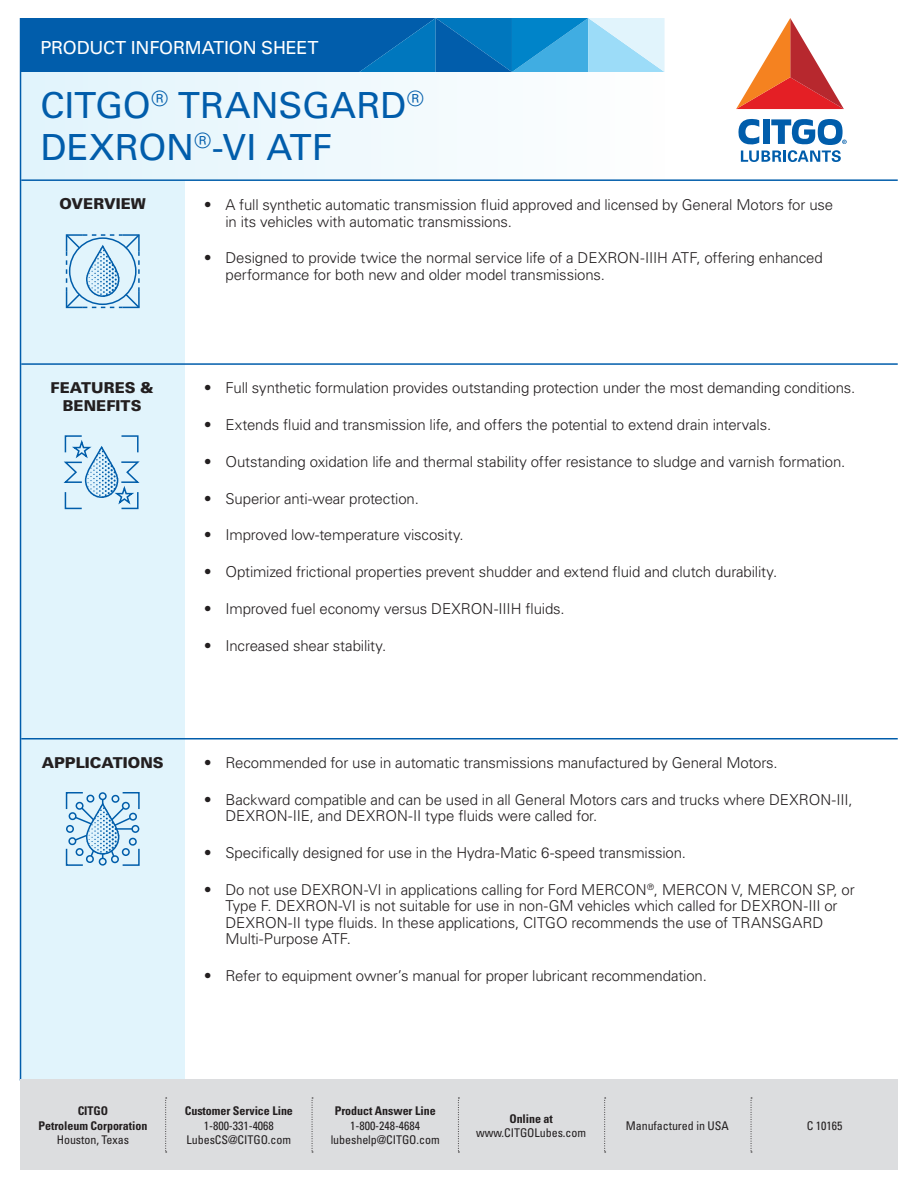
<style>
.page{position:relative;width:918px;height:1188px;background:#fff}
.page>*{position:absolute;margin:0;border:0;box-sizing:border-box;transform-origin:0 0}
.Headers{font:36px/42px "Univers LT Std";color:#015dab}
.Headers-2{font:18px "Univers LT Std";letter-spacing:-.01em;color:#fff}
.t1{font:300 15px/16.5px "Univers";letter-spacing:-.01em;color:#231f20}
.Headers-3{font:900 15px/18px "Univers";color:#231f20;text-align:center}
.t2{font:condensed 12px/14.4px "Univers";letter-spacing:-.005em;color:#231f20;text-align:center}
.t3{font:700 condensed 12px/14.4px "Univers";letter-spacing:-.005em;color:#231f20;text-align:center}
.s1{font-weight:400}
.s2{font-weight:700}
</style>
<div class="page">
<div style="left:21px;top:181px;width:164px;height:899px;background:#e1f4fc"></div>
<div style="left:21px;top:72px;width:644px;height:108px;background:linear-gradient(to right,#e0f4fc,#fefefe)"></div>
<svg style="left:736px;top:18px;width:108px;height:91px"></svg>
<svg style="left:738px;top:119px;width:109px;height:43px"></svg>
<svg style="left:21px;top:18px;width:644px;height:54px;background:#1b77bb"></svg>
<hr style="left:21px;top:179px;width:877px;height:2px;background:#015dab">
<hr style="left:21px;top:363px;width:877px;height:2px;background:#015dab">
<hr style="left:21px;top:738px;width:877px;height:2px;background:#015dab">
<hr style="left:20px;top:18px;width:1px;height:1062px;background:#015dab">
<hr style="left:20px;top:1079px;width:878px;height:2px;background:#015dab">
<svg style="left:66px;top:234px;width:74px;height:74px"></svg>
<svg style="left:64px;top:435px;width:76px;height:74px"></svg>
<svg style="left:66px;top:792px;width:74px;height:74px"></svg>
<div style="left:20px;top:1080px;width:878px;height:90px;background:#dcdddf"></div>
<svg style="left:751px;top:1098px;width:1px;height:55px"></svg>
<svg style="left:604px;top:1098px;width:2px;height:55px"></svg>
<svg style="left:458px;top:1098px;width:1px;height:55px"></svg>
<svg style="left:312px;top:1098px;width:1px;height:55px"></svg>
<svg style="left:165px;top:1098px;width:2px;height:55px"></svg>
<p class="Headers-2" style="left:40px;top:37px;width:279px">PRODUCT INFORMATION SHEET</p>
<p class="Headers" style="left:40px;top:84px;width:384px">CITGO<sup>®</sup> TRANSGARD<sup>®<br></sup>DEXRON<sup>®</sup>-VI ATF</p>
<p class="Headers-3" style="left:59px;top:195px;width:88px">OVERVIEW</p>
<p class="t1" style="left:225px;top:197px;width:609px;text-indent:-20px"><span class="s1">•</span> A full synthetic automatic transmission fluid approved and licensed by General Motors for use in its vehicles with automatic transmissions.</p>
<p class="t1" style="left:225px;top:250px;width:599px;text-indent:-20px"><span class="s1">•</span> Designed to provide twice the normal service life of a DEXRON-IIIH ATF, offering enhanced performance for both new and older model transmissions.</p>
<p class="Headers-3" style="left:51px;top:379px;width:105px">FEATURES &amp;<br>BENEFITS</p>
<p class="t1" style="left:205px;top:380px;width:652px"><span class="s1">•</span> Full synthetic formulation provides outstanding protection under the most demanding conditions.</p>
<p class="t1" style="left:205px;top:417px;width:568px"><span class="s1">•</span> Extends fluid and transmission life, and offers the potential to extend drain intervals.</p>
<p class="t1" style="left:205px;top:453px;width:642px"><span class="s1">•</span> Outstanding oxidation life and thermal stability offer resistance to sludge and varnish formation.</p>
<p class="t1" style="left:205px;top:490px;width:215px"><span class="s1">•</span> Superior anti-wear protection.</p>
<p class="t1" style="left:205px;top:527px;width:260px"><span class="s1">•</span> Improved low-temperature viscosity.</p>
<p class="t1" style="left:205px;top:564px;width:574px"><span class="s1">•</span> Optimized frictional properties prevent shudder and extend fluid and clutch durability.</p>
<p class="t1" style="left:205px;top:600px;width:361px"><span class="s1">•</span> Improved fuel economy versus DEXRON-IIIH fluids.</p>
<p class="t1" style="left:205px;top:637px;width:183px"><span class="s1">•</span> Increased shear stability.</p>
<p class="Headers-3" style="left:42px;top:753px;width:123px">APPLICATIONS</p>
<p class="t1" style="left:205px;top:755px;width:574px"><span class="s1">•</span> Recommended for use in automatic transmissions manufactured by General Motors.</p>
<p class="t1" style="left:225px;top:791px;width:629px;text-indent:-20px"><span class="s1">•</span> Backward compatible and can be used in all General Motors cars and trucks where DEXRON-III,<br>DEXRON-IIE, and DEXRON-II type fluids were called for.</p>
<p class="t1" style="left:205px;top:845px;width:482px"><span class="s1">•</span> Specifically designed for use in the Hydra-Matic 6-speed transmission.</p>
<p class="t1" style="left:225px;top:881px;width:631px;text-indent:-20px"><span class="s1">•</span> Do not use DEXRON-VI in applications calling for Ford MERCON<sup>®</sup>, MERCON V, MERCON SP, or Type F. DEXRON-VI is not suitable for use in non-GM vehicles which called for DEXRON-III or DEXRON-II type fluids. In these applications, CITGO recommends the use of TRANSGARD Multi-Purpose ATF.</p>
<p class="t1" style="left:205px;top:968px;width:503px"><span class="s1">•</span> Refer to equipment owner’s manual for proper lubricant recommendation.</p>
<p class="t3" style="left:39px;top:1104px;width:110px">CITGO<br>Petroleum Corporation<br><span class="s1">Houston, Texas</span></p>
<p class="t3" style="left:185px;top:1104px;width:110px">Customer Service Line</p>
<p class="t2" style="left:204px;top:1118px;width:71px">1-800-331-4068</p>
<p class="t2" style="left:187px;top:1132px;width:106px">LubesCS@CITGO.com</p>
<p class="t2" style="left:331px;top:1104px;width:111px"><span class="s2">Product Answer Line<br></span>1-800-248-4684 lubeshelp@CITGO.com</p>
<p class="t2" style="left:476px;top:1111px;width:111px"><span class="s2">Online at </span>www.CITGOLubes.com</p>
<p class="t2" style="left:807px;top:1118px;width:37px">C 10165</p>
<p class="t2" style="left:626px;top:1119px;width:104px">Manufactured in USA</p>
</div>
